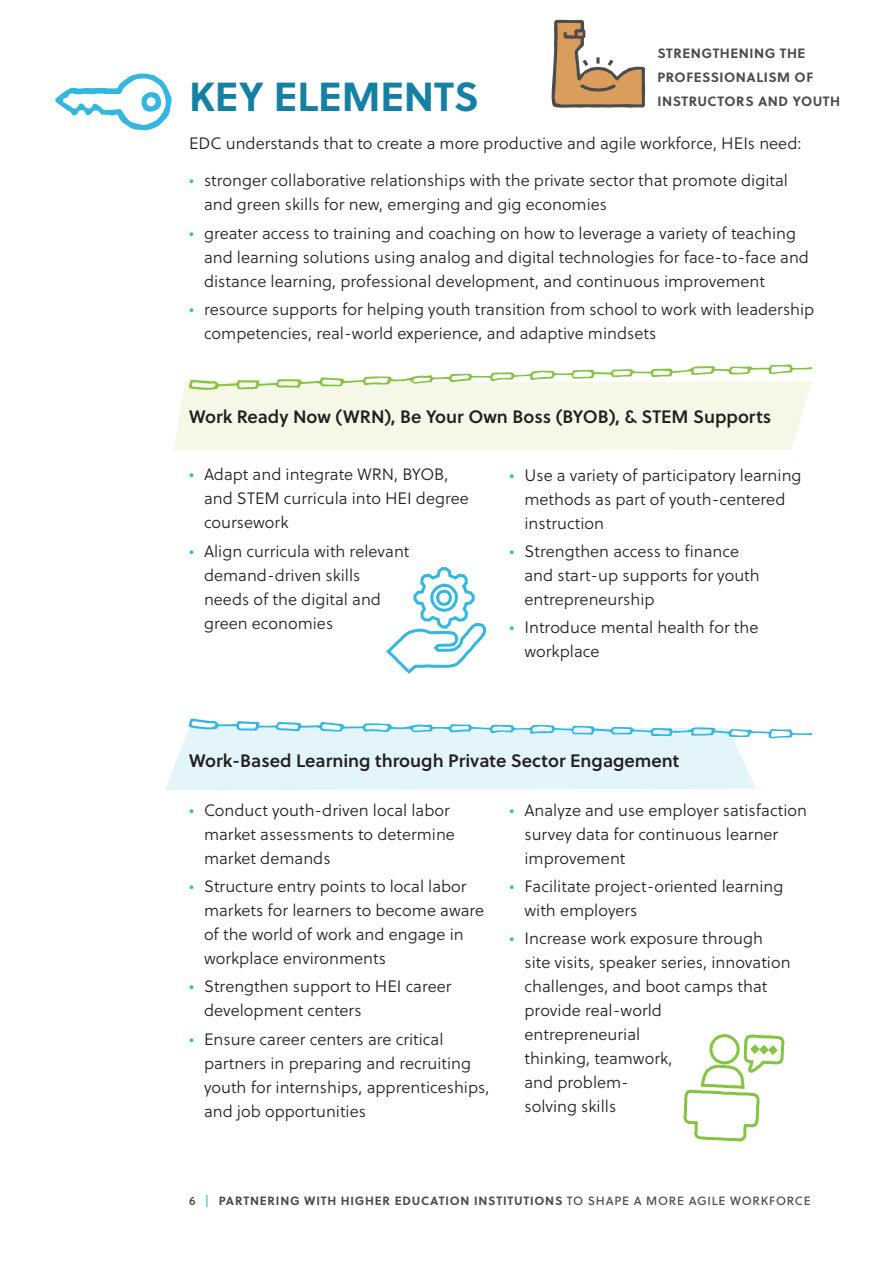
<style>
.page{position:relative;width:893px;height:1263px;background:#fff}
.page>*{position:absolute;margin:0;border:0;box-sizing:border-box;transform-origin:0 0}
.t1{font:700 40.5px "Soleil";color:#1480a3}
.t2{font:18px "Soleil Sb";color:#231f20}
.t3{font:16.5px/24px "Soleil Lt";color:#231f20}
.t4{font:700 13.5px/24px "Soleil";letter-spacing:.04em;color:#4b4c4d}
.t5{font:700 12px "Soleil";letter-spacing:.065em;color:#4b4c4d}
.s1{color:#33b7e1}
.s2{font-family:"Soleil Sb";font-weight:400}
.s3{font-family:"Soleil Sb";font-weight:400;color:#56c2e6}
.s4{font-family:"Soleil Bk";font-weight:400}
</style>
<div class="page">
<svg style="left:174px;top:364px;width:638px;height:87px"></svg>
<svg style="left:683px;top:1034px;width:102px;height:108px"></svg>
<svg style="left:55px;top:73px;width:117px;height:58px"></svg>
<svg style="left:552px;top:20px;width:93px;height:88px"></svg>
<svg style="left:386px;top:567px;width:100px;height:107px"></svg>
<svg style="left:165px;top:718px;width:647px;height:72px"></svg>
<p class="t4" style="left:657px;top:41px;width:184px">STRENGTHENING THE<br>PROFESSIONALISM OF<br>INSTRUCTORS AND YOUTH</p>
<h1 class="t1" style="left:189px;top:66px;width:291px">KEY ELEMENTS</h1>
<p class="t3" style="left:189px;top:131px;width:614px">EDC understands that to create a more productive and agile workforce, HEIs need:</p>
<p class="t3" style="left:204px;top:168px;width:585px;text-indent:-15px"><span class="s1">•</span> stronger collaborative relationships with the private sector that promote digital and green skills for new, emerging and gig economies</p>
<p class="t3" style="left:204px;top:221px;width:606px;text-indent:-15px"><span class="s1">•</span> greater access to training and coaching on how to leverage a variety of teaching and learning solutions using analog and digital technologies for face-to-face and distance learning, professional development, and continuous improvement</p>
<p class="t3" style="left:204px;top:297px;width:612px;text-indent:-15px"><span class="s1">•</span> resource supports for helping youth transition from school to work with leadership competencies, real-world experience, and adaptive mindsets</p>
<p class="t2" style="left:189px;top:403px;width:584px">Work Ready Now (WRN), Be Your Own Boss (BYOB), &amp; STEM Supports</p>
<p class="t3" style="left:204px;top:462px;width:266px;text-indent:-15px"><span class="s1">•</span> Adapt and integrate WRN, BYOB, and STEM curricula into HEI degree coursework</p>
<p class="t3" style="left:204px;top:539px;width:207px;text-indent:-15px"><span class="s1">•</span> Align curricula with relevant demand-driven skills needs of the digital and green economies</p>
<p class="t3" style="left:524px;top:463px;width:279px;text-indent:-15px"><span class="s1">•</span> Use a variety of participatory learning methods as part of youth-centered instruction</p>
<p class="t3" style="left:524px;top:539px;width:237px;text-indent:-15px"><span class="s1">•</span> Strengthen access to finance and start-up supports for youth entrepreneurship</p>
<p class="t3" style="left:524px;top:615px;width:235px;text-indent:-15px"><span class="s1">•</span> Introduce mental health for the workplace</p>
<p class="t2" style="left:189px;top:746px;width:492px">Work-Based Learning through Private Sector Engagement</p>
<p class="t3" style="left:204px;top:798px;width:252px;text-indent:-15px"><span class="s1">•</span> Conduct youth-driven local labor market assessments to determine market demands</p>
<p class="t3" style="left:204px;top:874px;width:282px;text-indent:-15px"><span class="s1">•</span> Structure entry points to local labor markets for learners to become aware of the world of work and engage in workplace environments</p>
<p class="t3" style="left:204px;top:974px;width:249px;text-indent:-15px"><span class="s1">•</span> Strengthen support to HEI career development centers</p>
<p class="t3" style="left:204px;top:1027px;width:287px;text-indent:-15px"><span class="s1">•</span> Ensure career centers are critical partners in preparing and recruiting youth for internships, apprenticeships, and job opportunities</p>
<p class="t3" style="left:524px;top:798px;width:284px;text-indent:-15px"><span class="s1">•</span> Analyze and use employer satisfaction survey data for continuous learner improvement</p>
<p class="t3" style="left:524px;top:874px;width:260px;text-indent:-15px"><span class="s1">•</span> Facilitate project-oriented learning with employers</p>
<p class="t3" style="left:524px;top:926px;width:268px;text-indent:-15px"><span class="s1">•</span> Increase work exposure through site visits, speaker series, innovation challenges, and boot camps that provide real-world<br>entrepreneurial<br>thinking, teamwork,<br>and problem-<br>solving skills</p>
<p class="t5" style="left:189px;top:1192px;width:623px"><span class="s2">6</span> <span class="s3">|</span> PARTNERING WITH HIGHER EDUCATION INSTITUTIONS <span class="s4">TO SHAPE A MORE AGILE WORKFORCE</span></p>
</div>
